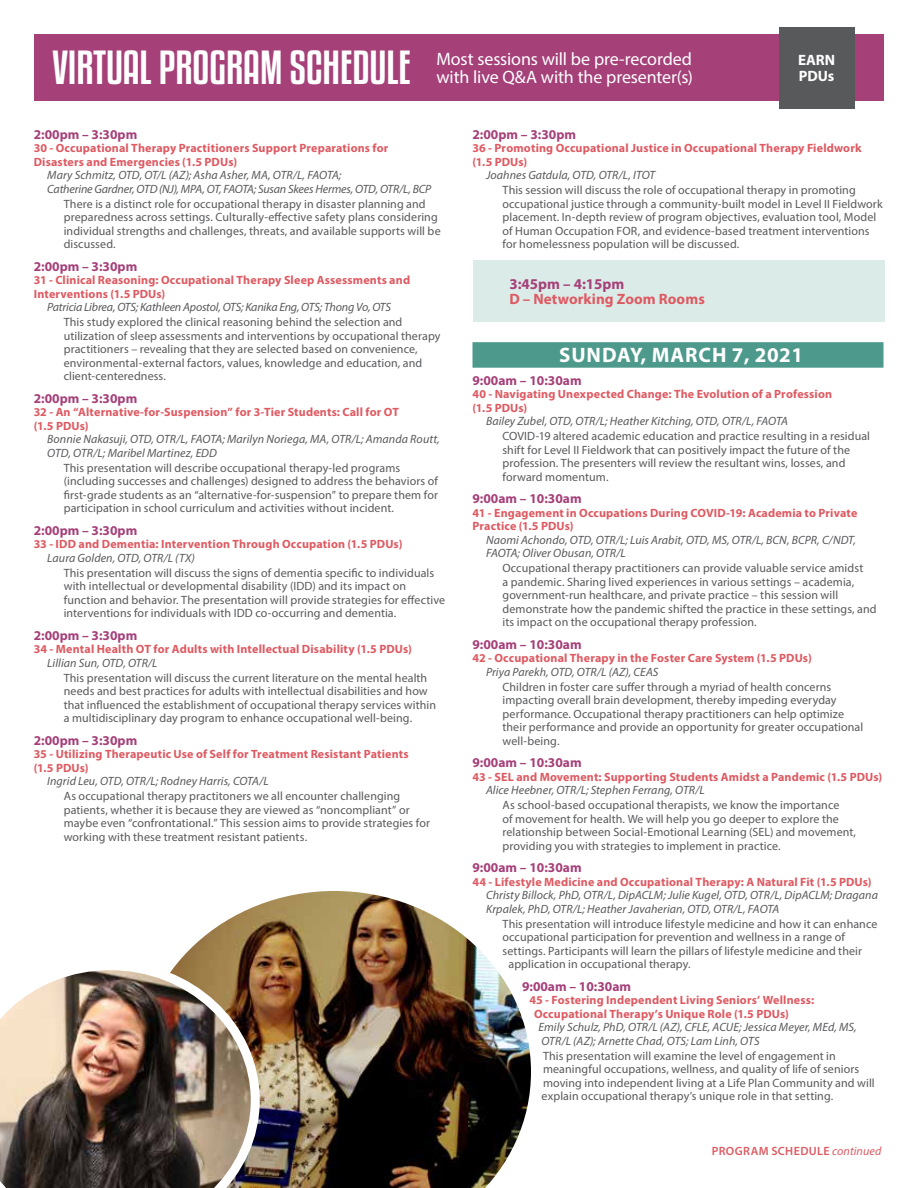
<style>
.page{position:relative;width:918px;height:1188px;background:#fff}
.page>*{position:absolute;margin:0;border:0;box-sizing:border-box;transform-origin:0 0}
.t1{font:42px "Kenyan Coffee Rg";color:#fff}
.t2{font:700 21px "Myriad Pro";letter-spacing:.04em;color:#fff}
.t3{font:18px/18px "Myriad Pro";letter-spacing:-.01em;color:#fff}
.t4{font:700 15px "Myriad Pro";letter-spacing:.005em;color:#de5a62}
.t5{font:700 15px "Myriad Pro";color:#a54079}
.t6{font:700 15px/16.5px "Myriad Pro";color:#fff}
.t7{font:700 13.5px "Myriad Pro";color:#a54079}
.t8{font:12px/13.5px "Myriad Pro";letter-spacing:.01em;color:#58595b}
.t9{font:700 12px/13.5px "Myriad Pro";letter-spacing:.015em;color:#de5a62}
.t10{font:italic 12px/13.5px "Myriad Pro";letter-spacing:.005em;color:#58595b}
.t11{font:italic 12px "Myriad Pro";letter-spacing:-.015em;color:#58595b}
.t12{font:600 12px "Myriad Pro";letter-spacing:.03em;color:#de5a62}
.s1{font-weight:400;font-style:italic}
</style>
<div class="page">
<div style="left:34px;top:34px;width:850px;height:67px;background:#a54079"></div>
<div style="left:779px;top:27px;width:75px;height:81px;background:#58595b"></div>
<div style="left:472px;top:342px;width:412px;height:26px;background:#4d998c"></div>
<img style="left:179px;top:891px;width:352px;height:297px">
<img style="left:0;top:961px;width:260px;height:227px">
<div style="left:473px;top:261px;width:412px;height:61px;background:#dbebe8"></div>
<h1 class="t1" style="left:52px;top:39px;width:360px">VIRTUAL PROGRAM SCHEDULE</h1>
<p class="t6" style="left:798px;top:51px;width:39px">EARN<br>PDUs</p>
<h3 class="t3" style="left:436px;top:50px;width:258px">Most sessions will be pre-recorded with live Q&amp;A with the presenter(s)</h3>
<p class="t7" style="left:34px;top:125px;width:105px">2:00pm – 3:30pm</p>
<p class="t9" style="left:34px;top:141px;width:356px">30 - Occupational Therapy Practitioners Support Preparations for<br>Disasters and Emergencies (1.5 PDUs)</p>
<p class="t10" style="left:47px;top:168px;width:386px">Mary Schmitz, OTD, OT/L (AZ); Asha Asher, MA, OTR/L, FAOTA;<br>Catherine Gardner, OTD (NJ), MPA, OT, FAOTA; Susan Skees Hermes, OTD, OTR/L, BCP</p>
<p class="t8" style="left:64px;top:197px;width:378px">There is a distinct role for occupational therapy in disaster planning and preparedness across settings. Culturally-effective safety plans considering individual strengths and challenges, threats, and available supports will be discussed.</p>
<p class="t7" style="left:34px;top:257px;width:105px">2:00pm – 3:30pm</p>
<p class="t9" style="left:34px;top:273px;width:378px">31 - Clinical Reasoning: Occupational Therapy Sleep Assessments and<br>Interventions (1.5 PDUs)</p>
<p class="t11" style="left:47px;top:300px;width:345px">Patricia Librea, OTS; Kathleen Apostol, OTS; Kanika Eng, OTS; Thong Vo, OTS</p>
<p class="t8" style="left:64px;top:315px;width:378px">This study explored the clinical reasoning behind the selection and utilization of sleep assessments and interventions by occupational therapy practitioners – revealing that they are selected based on convenience, environmental-external factors, values, knowledge and education, and client-centeredness.</p>
<p class="t7" style="left:34px;top:389px;width:105px">2:00pm – 3:30pm</p>
<p class="t9" style="left:34px;top:405px;width:367px">32 - An “Alternative-for-Suspension” for 3-Tier Students: Call for OT (1.5 PDUs)</p>
<p class="t10" style="left:47px;top:432px;width:394px">Bonnie Nakasuji, OTD, OTR/L, FAOTA; Marilyn Noriega, MA, OTR/L; Amanda Routt,<br>OTD, OTR/L; Maribel Martinez, EDD</p>
<p class="t8" style="left:64px;top:461px;width:376px">This presentation will describe occupational therapy-led programs (including successes and challenges) designed to address the behaviors of first-grade students as an “alternative-for-suspension” to prepare them for participation in school curriculum and activities without incident.</p>
<p class="t7" style="left:34px;top:521px;width:105px">2:00pm – 3:30pm</p>
<p class="t9" style="left:34px;top:537px;width:370px">33 - IDD and Dementia: Intervention Through Occupation (1.5 PDUs)</p>
<p class="t10" style="left:47px;top:551px;width:149px">Laura Golden, OTD, OTR/L (TX)</p>
<p class="t8" style="left:64px;top:566px;width:383px">This presentation will discuss the signs of dementia specific to individuals with intellectual or developmental disability (IDD) and its impact on function and behavior. The presentation will provide strategies for effective interventions for individuals with IDD co-occurring and dementia.</p>
<p class="t7" style="left:34px;top:626px;width:105px">2:00pm – 3:30pm</p>
<p class="t9" style="left:34px;top:642px;width:380px">34 - Mental Health OT for Adults with Intellectual Disability (1.5 PDUs)</p>
<p class="t10" style="left:47px;top:656px;width:112px">Lillian Sun, OTD, OTR/L</p>
<p class="t8" style="left:64px;top:671px;width:374px">This presentation will discuss the current literature on the mental health needs and best practices for adults with intellectual disabilities and how that influenced the establishment of occupational therapy services within a multidisciplinary day program to enhance occupational well-being.</p>
<p class="t7" style="left:34px;top:731px;width:105px">2:00pm – 3:30pm</p>
<p class="t9" style="left:34px;top:747px;width:377px">35 - Utilizing Therapeutic Use of Self for Treatment Resistant Patients (1.5 PDUs)</p>
<p class="t10" style="left:47px;top:774px;width:223px">Ingrid Leu, OTD, OTR/L; Rodney Harris, COTA/L</p>
<p class="t8" style="left:64px;top:789px;width:368px">As occupational therapy practitoners we all encounter challenging patients, whether it is because they are viewed as “noncompliant” or maybe even “confrontational.” This session aims to provide strategies for working with these treatment resistant patients.</p>
<p class="t7" style="left:472px;top:125px;width:105px">2:00pm – 3:30pm</p>
<p class="t9" style="left:472px;top:141px;width:391px">36 - Promoting Occupational Justice in Occupational Therapy Fieldwork (1.5 PDUs)</p>
<p class="t10" style="left:486px;top:168px;width:171px">Joahnes Gatdula, OTD, OTR/L, ITOT</p>
<p class="t8" style="left:502px;top:183px;width:382px">This session will discuss the role of occupational therapy in promoting occupational justice through a community-built model in Level II Fieldwork placement. In-depth review of program objectives, evaluation tool, Model of Human Occupation FOR, and evidence-based treatment interventions for homelessness population will be discussed.</p>
<p class="t5" style="left:509px;top:275px;width:117px">3:45pm – 4:15pm</p>
<p class="t4" style="left:509px;top:290px;width:197px">D – Networking Zoom Rooms</p>
<h2 class="t2" style="left:559px;top:342px;width:246px">SUNDAY, MARCH 7, 2021</h2>
<p class="t7" style="left:472px;top:372px;width:111px">9:00am – 10:30am</p>
<p class="t9" style="left:472px;top:387px;width:361px">40 - Navigating Unexpected Change: The Evolution of a Profession (1.5 PDUs)</p>
<p class="t10" style="left:486px;top:414px;width:303px">Bailey Zubel, OTD, OTR/L; Heather Kitching, OTD, OTR/L, FAOTA</p>
<p class="t8" style="left:502px;top:429px;width:369px">COVID-19 altered academic education and practice resulting in a residual shift for Level II Fieldwork that can positively impact the future of the profession. The presenters will review the resultant wins, losses, and forward momentum.</p>
<p class="t7" style="left:472px;top:490px;width:111px">9:00am – 10:30am</p>
<p class="t9" style="left:472px;top:506px;width:387px">41 - Engagement in Occupations During COVID-19: Academia to Private<br>Practice (1.5 PDUs)</p>
<p class="t10" style="left:486px;top:533px;width:371px">Naomi Achondo, OTD, OTR/L; Luis Arabit, OTD, MS, OTR/L, BCN, BCPR, C/NDT,<br>FAOTA; Oliver Obusan, OTR/L</p>
<p class="t8" style="left:502px;top:561px;width:376px">Occupational therapy practitioners can provide valuable service amidst<br>a pandemic. Sharing lived experiences in various settings – academia, government-run healthcare, and private practice – this session will demonstrate how the pandemic shifted the practice in these settings, and its impact on the occupational therapy profession.</p>
<p class="t7" style="left:472px;top:636px;width:111px">9:00am – 10:30am</p>
<p class="t9" style="left:472px;top:651px;width:341px">42 - Occupational Therapy in the Foster Care System (1.5 PDUs)</p>
<p class="t10" style="left:486px;top:665px;width:174px">Priya Parekh, OTD, OTR/L (AZ), CEAS</p>
<p class="t8" style="left:502px;top:680px;width:362px">Children in foster care suffer through a myriad of health concerns impacting overall brain development, thereby impeding everyday performance. Occupational therapy practitioners can help optimize their performance and provide an opportunity for greater occupational well-being.</p>
<p class="t7" style="left:472px;top:754px;width:111px">9:00am – 10:30am</p>
<p class="t9" style="left:472px;top:770px;width:411px">43 - SEL and Movement: Supporting Students Amidst a Pandemic (1.5 PDUs)</p>
<p class="t10" style="left:486px;top:783px;width:220px">Alice Heebner, OTR/L; Stephen Ferrang, OTR/L</p>
<p class="t8" style="left:502px;top:798px;width:355px">As school-based occupational therapists, we know the importance<br>of movement for health. We will help you go deeper to explore the relationship between Social-Emotional Learning (SEL) and movement, providing you with strategies to implement in practice.</p>
<p class="t7" style="left:472px;top:859px;width:111px">9:00am – 10:30am</p>
<p class="t9" style="left:472px;top:875px;width:401px">44 - Lifestyle Medicine and Occupational Therapy: A Natural Fit (1.5 PDUs)</p>
<p class="t10" style="left:486px;top:888px;width:394px">Christy Billock, PhD, OTR/L, DipACLM; Julie Kugel, OTD, OTR/L, DipACLM; Dragana<br>Krpalek, PhD, OTR/L; Heather Javaherian, OTD, OTR/L, FAOTA</p>
<p class="t8" style="left:502px;top:917px;width:376px">This presentation will introduce lifestyle medicine and how it can enhance</p>
<p class="t8" style="left:502px;top:930px;width:344px">occupational participation for prevention and wellness in a range of</p>
<p class="t8" style="left:502px;top:944px;width:361px">settings. Participants will learn the pillars of lifestyle medicine and their</p>
<p class="t8" style="left:508px;top:957px;width:184px">application in occupational therapy.</p>
<p class="t7" style="left:522px;top:978px;width:111px">9:00am – 10:30am</p>
<p class="t9" style="left:534px;top:993px;width:282px;text-indent:-4px">45 - Fostering Independent Living Seniors’ Wellness:<br>Occupational Therapy’s Unique Role (1.5 PDUs)</p>
<p class="t10" style="left:538px;top:1020px;width:320px">Emily Schulz, PhD, OTR/L (AZ), CFLE, ACUE; Jessica Meyer, MEd, MS,<br>OTR/L (AZ); Arnette Chad, OTS; Lam Linh, OTS</p>
<p class="t8" style="left:542px;top:1049px;width:335px">This presentation will examine the level of engagement in meaningful occupations, wellness, and quality of life of seniors moving into independent living at a Life Plan Community and will explain occupational therapy’s unique role in that setting.</p>
<p class="t12" style="left:712px;top:1143px;width:171px">PROGRAM SCHEDULE <span class="s1">continued</span></p>
</div>
